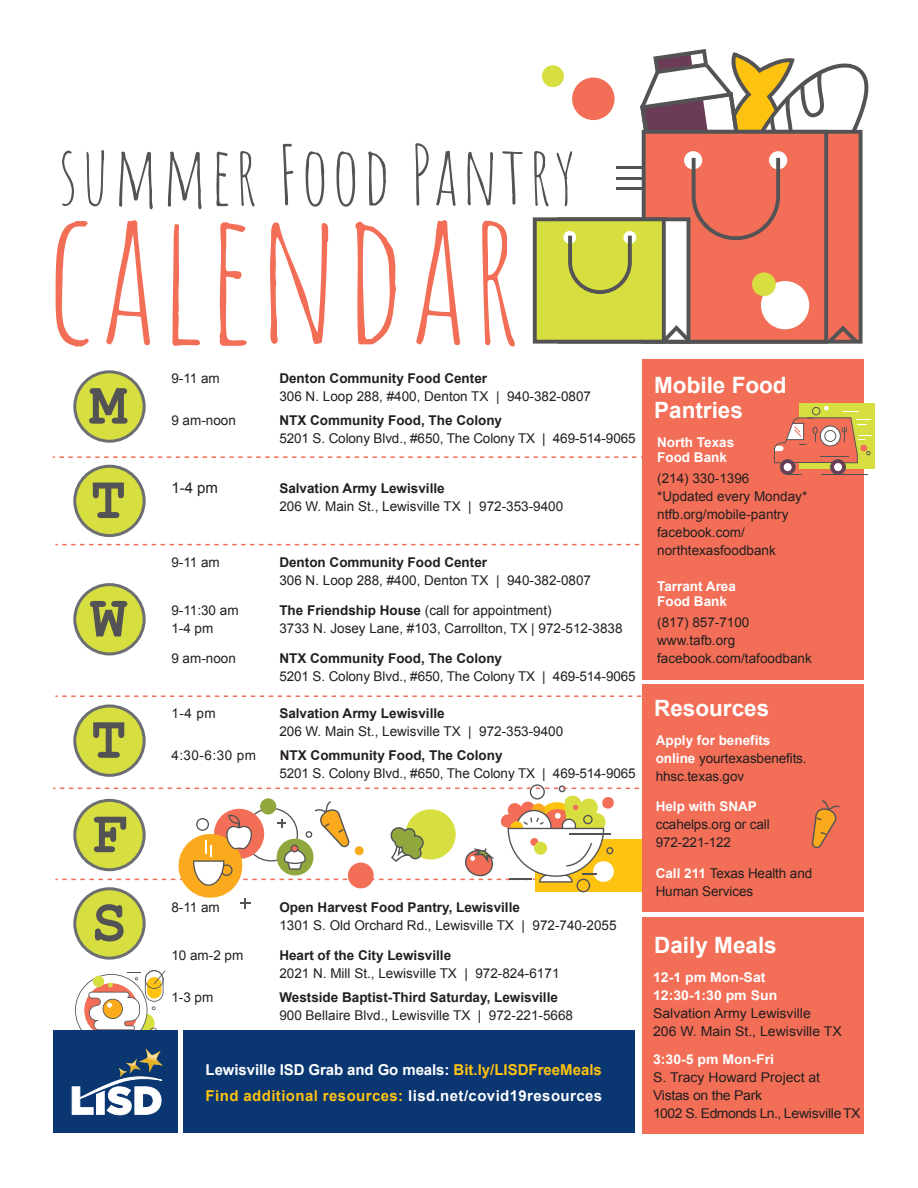
<style>
.page{position:relative;width:918px;height:1188px;background:#fff}
.page>*{position:absolute;margin:0;border:0;box-sizing:border-box;transform-origin:0 0}
.t1{font:183.9px "Amatic SC";letter-spacing:.01em;color:#f26e57}
.t2{font:81px "Amatic SC";letter-spacing:.035em;color:#535355}
.t3{font:700 60px/94.3px "Courier New";color:#535355}
.t4{font:700 22.5px/25.5px "Arial";color:#fff}
.t5{font:700 15px/25.5px "Arial";letter-spacing:.025em;color:#fff}
.t6{font:15px "Arial";color:#231f20}
.t7{font:13.5px/18px "Arial";color:#231f20}
.t8{font:700 13.5px "Arial";color:#231f20}
.t9{font:13.5px/18px "Arial";letter-spacing:-.02em;color:#231f20;scale:1.04 1}
.t10{font:700 13.5px/15px "Arial";color:#fff}
.t11{font:13.5px/18px "Arial";color:#231f20;scale:1.04 1}
.t12{font:700 13.5px/18px "Arial";color:#fff;scale:1.04 1}
.s1{font-weight:700}
.s2{color:#fec210}
.s3{font-weight:700;color:#fff}
</style>
<div class="page">
<svg style="left:533px;top:49px;width:336px;height:295px"></svg>
<div style="left:761px;top:281px;width:48px;height:48px;background:#fff;border-radius:50%"></div>
<div style="left:752px;top:272px;width:24px;height:24px;background:#d6df3f;border-radius:50%"></div>
<div style="left:572px;top:78px;width:43px;height:42px;background:#f26e57;border-radius:50%"></div>
<div style="left:542px;top:65px;width:22px;height:22px;background:#d6df3f;border-radius:50%"></div>
<hr style="left:616px;top:166px;width:28px;height:3px;background:#535355">
<hr style="left:616px;top:177px;width:28px;height:2px;background:#535355">
<hr style="left:616px;top:187px;width:28px;height:3px;background:#535355">
<div style="left:53px;top:1031px;width:125px;height:102px;background:#0a3672"></div>
<div style="left:183px;top:1031px;width:452px;height:102px;background:#0a3672"></div>
<svg style="left:72px;top:970px;width:94px;height:145px"></svg>
<div style="left:75px;top:372px;width:69px;height:69px;background:#d6df3f;border-radius:50%"></div>
<div style="left:73px;top:370px;width:73px;height:73px;border:3px solid #6d6e71;border-radius:50%"></div>
<div style="left:75px;top:466px;width:69px;height:70px;background:#d6df3f;border-radius:50%"></div>
<div style="left:73px;top:465px;width:73px;height:72px;border:3px solid #6d6e71;border-radius:50%"></div>
<div style="left:75px;top:585px;width:69px;height:69px;background:#d6df3f;border-radius:50%"></div>
<div style="left:73px;top:583px;width:73px;height:72px;border:3px solid #6d6e71;border-radius:50%"></div>
<div style="left:75px;top:706px;width:69px;height:69px;background:#d6df3f;border-radius:50%"></div>
<div style="left:73px;top:704px;width:73px;height:73px;border:3px solid #6d6e71;border-radius:50%"></div>
<div style="left:75px;top:889px;width:69px;height:69px;background:#d6df3f;border-radius:50%"></div>
<div style="left:73px;top:887px;width:73px;height:73px;border:3px solid #6d6e71;border-radius:50%"></div>
<svg style="left:55px;top:544px;width:585px;height:1px"></svg>
<svg style="left:55px;top:695px;width:587px;height:2px"></svg>
<div style="left:642px;top:360px;width:222px;height:320px;background:#f26e57"></div>
<div style="left:642px;top:685px;width:222px;height:227px;background:#f26e57"></div>
<div style="left:642px;top:918px;width:222px;height:216px;background:#f26e57"></div>
<div style="left:800px;top:403px;width:75px;height:66px;background:#d6df3f"></div>
<svg style="left:774px;top:406px;width:97px;height:69px"></svg>
<svg style="left:53px;top:784px;width:787px;height:124px"></svg>
<svg style="left:53px;top:456px;width:589px;height:2px"></svg>
<h2 class="t2" style="left:58px;top:117px;width:520px">summer Food Pantry</h2>
<h1 class="t1" style="left:44px;top:142px;width:479px">calendar</h1>
<h3 class="t3" style="left:90px;top:356px;width:38px">M<br>T</h3>
<h3 class="t3" style="left:91px;top:555px;width:38px;line-height:121.4px">W<br>T</h3>
<h3 class="t3" style="left:91px;top:787px;width:38px;line-height:88.3px">F<br>S</h3>
<p class="t7" style="left:171px;top:370px;width:50px">9-11 am</p>
<p class="t8" style="left:279px;top:369px;width:209px">Denton Community Food Center</p>
<p class="t7" style="left:279px;top:387px;width:313px">306 N. Loop 288, #400, Denton TX | 940-382-0807</p>
<p class="t7" style="left:171px;top:411px;width:66px">9 am-noon</p>
<p class="t8" style="left:279px;top:411px;width:224px">NTX Community Food, The Colony</p>
<p class="t7" style="left:279px;top:429px;width:358px">5201 S. Colony Blvd., #650, The Colony TX | 469-514-9065</p>
<p class="t6" style="left:171px;top:478px;width:48px">1-4 pm</p>
<p class="t8" style="left:279px;top:480px;width:167px">Salvation Army Lewisville</p>
<p class="t7" style="left:279px;top:498px;width:285px">206 W. Main St., Lewisville TX | 972-353-9400</p>
<p class="t7" style="left:171px;top:554px;width:50px">9-11 am</p>
<p class="t8" style="left:279px;top:554px;width:209px">Denton Community Food Center</p>
<p class="t7" style="left:279px;top:572px;width:313px">306 N. Loop 288, #400, Denton TX | 940-382-0807</p>
<p class="t7" style="left:171px;top:602px;width:69px">9-11:30 am</p>
<p class="t7" style="left:279px;top:602px;width:274px"><span class="s1">The Friendship House</span> (call for appointment)</p>
<p class="t7" style="left:171px;top:620px;width:44px">1-4 pm</p>
<p class="t7" style="left:279px;top:620px;width:345px">3733 N. Josey Lane, #103, Carrollton, TX | 972-512-3838</p>
<p class="t7" style="left:171px;top:650px;width:66px">9 am-noon</p>
<p class="t8" style="left:279px;top:650px;width:224px">NTX Community Food, The Colony</p>
<p class="t7" style="left:279px;top:668px;width:358px">5201 S. Colony Blvd., #650, The Colony TX | 469-514-9065</p>
<p class="t7" style="left:171px;top:704px;width:46px">1-4 pm</p>
<p class="t8" style="left:279px;top:704px;width:167px">Salvation Army Lewisville</p>
<p class="t7" style="left:279px;top:722px;width:285px">206 W. Main St., Lewisville TX | 972-353-9400</p>
<p class="t7" style="left:171px;top:746px;width:86px">4:30-6:30 pm</p>
<p class="t8" style="left:280px;top:746px;width:224px">NTX Community Food, The Colony</p>
<p class="t7" style="left:279px;top:764px;width:358px">5201 S. Colony Blvd., #650, The Colony TX | 469-514-9065</p>
<p class="t7" style="left:171px;top:899px;width:50px">8-11 am</p>
<p class="t8" style="left:279px;top:899px;width:242px">Open Harvest Food Pantry, Lewisville</p>
<p class="t7" style="left:279px;top:917px;width:339px">1301 S. Old Orchard Rd., Lewisville TX | 972-740-2055</p>
<p class="t7" style="left:171px;top:947px;width:74px">10 am-2 pm</p>
<p class="t8" style="left:279px;top:947px;width:173px">Heart of the City Lewisville</p>
<p class="t7" style="left:279px;top:965px;width:282px">2021 N. Mill St., Lewisville TX | 972-824-6171</p>
<p class="t7" style="left:171px;top:989px;width:44px">1-3 pm</p>
<p class="t8" style="left:279px;top:989px;width:280px">Westside Baptist-Third Saturday, Lewisville</p>
<p class="t7" style="left:279px;top:1007px;width:295px">900 Bellaire Blvd., Lewisville TX | 972-221-5668</p>
<p class="t5" style="left:206px;top:1058px;width:398px">Lewisville ISD Grab and Go meals: <span class="s2">Bit.ly/LISDFreeMeals<br>Find additional resources:</span> lisd.net/covid19resources</p>
<h3 class="t4" style="left:654px;top:373px;width:134px">Mobile Food<br>Pantries</h3>
<p class="t10" style="left:657px;top:435px;width:79px">North Texas<br>Food Bank</p>
<p class="t7" style="left:657px;top:470px;width:152px">(214) 330-1396 *Updated every Monday* ntfb.org/mobile-pantry facebook.com/ northtexasfoodbank</p>
<p class="t10" style="left:657px;top:579px;width:80px">Tarrant Area<br>Food Bank</p>
<p class="t7" style="left:657px;top:614px;width:156px">(817) 857-7100 www.tafb.org facebook.com/tafoodbank</p>
<h3 class="t4" style="left:654px;top:696px;width:117px">Resources</h3>
<p class="t7" style="left:656px;top:731px;width:152px"><span class="s3">Apply for benefits online</span> yourtexasbenefits. hhsc.texas.gov</p>
<p class="t10" style="left:656px;top:799px;width:103px">Help with SNAP</p>
<p class="t7" style="left:656px;top:815px;width:115px">ccahelps.org or call<br>972-221-122</p>
<p class="t7" style="left:656px;top:865px;width:158px"><span class="s3">Call 211</span> Texas Health and<br>Human Services</p>
<h3 class="t4" style="left:654px;top:934px;width:124px">Daily Meals</h3>
<p class="t12" style="left:653px;top:968px;width:121px">12-1 pm Mon-Sat<br>12:30-1:30 pm Sun</p>
<p class="t11" style="left:653px;top:1004px;width:183px">Salvation Army Lewisville<br>206 W. Main St., Lewisville TX</p>
<p class="t12" style="left:653px;top:1051px;width:118px">3:30-5 pm Mon-Fri</p>
<p class="t9" style="left:653px;top:1069px;width:201px">S. Tracy Howard Project at<br>Vistas on the Park<br>1002 S. Edmonds Ln., Lewisville TX</p>
</div>
